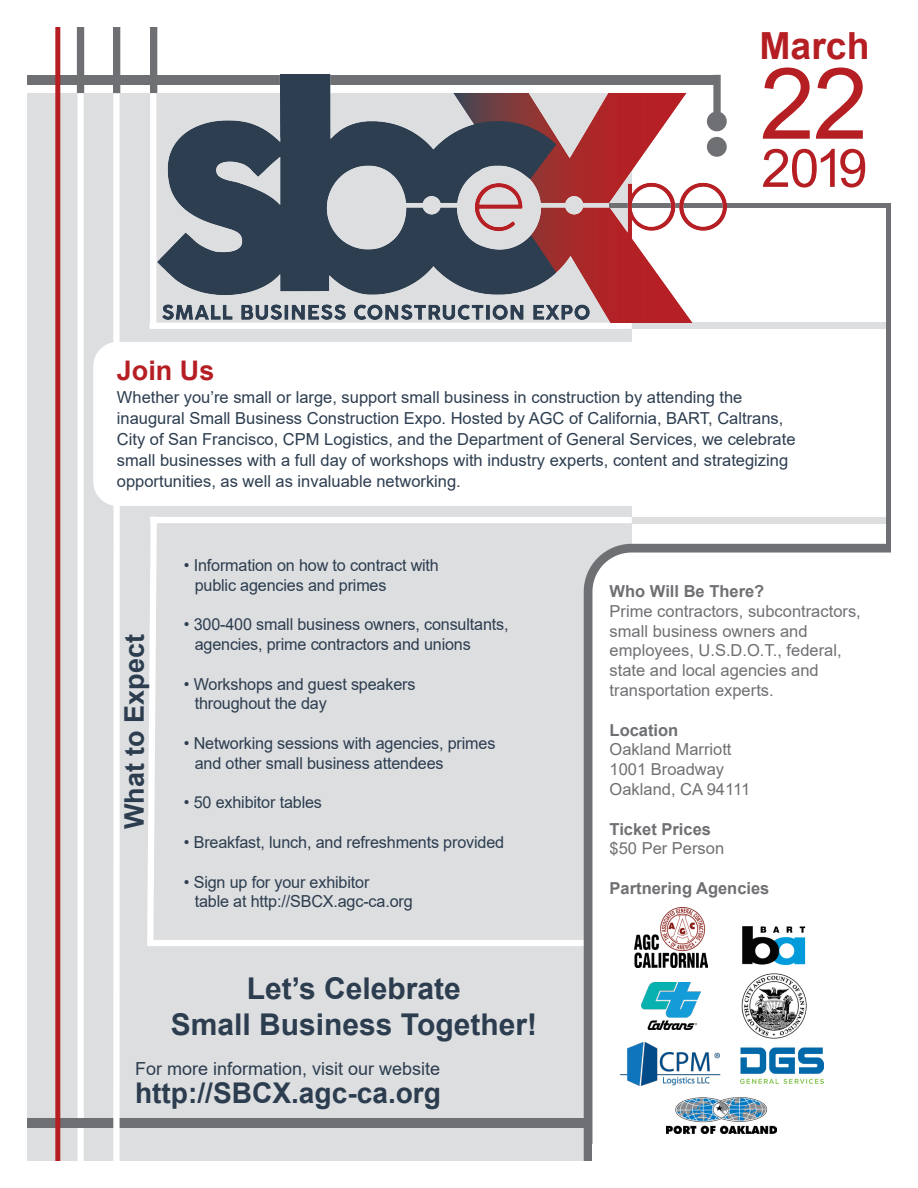
<style>
.page{position:relative;width:918px;height:1188px;background:#fff}
.page>*{position:absolute;margin:0;border:0;box-sizing:border-box;transform-origin:0 0}
.t1{font:99px "Arial";color:#b51f23}
.t2{font:52.95px "Arial";color:#b51f23}
.t3{font:700 37.35px "Arial";color:#b51f23}
.t4{font:700 30px "Arial";color:#2c3d4f}
.t5{font:700 28.5px "Arial";color:#2c3d4f}
.t6{font:700 27px "Arial";color:#2c3d4f}
.t7{font:700 27px "Arial";color:#b51f23}
.t8{font:18px "Arial";color:#2c3d4f}
.t9{font:16.5px "Arial";color:#2c3d4f}
.t10{font:16.5px "Arial";color:#6f7073}
.t11{font:700 16.5px "Arial";color:#6f7073}
</style>
<div class="page">
<div style="left:150px;top:27px;width:7px;height:66px;background:#6f7073"></div>
<div style="left:113px;top:27px;width:7px;height:66px;background:#6f7073"></div>
<div style="left:77px;top:27px;width:7px;height:66px;background:#6f7073"></div>
<div style="left:27px;top:93px;width:605px;height:1068px;background:#dddee0"></div>
<div style="left:113px;top:94px;width:7px;height:254px;background:#fff"></div>
<div style="left:150px;top:93px;width:6px;height:230px;background:#fff"></div>
<div style="left:77px;top:93px;width:7px;height:1068px;background:#fff"></div>
<div style="left:609px;top:203px;width:282px;height:5px;background:#6f7073"></div>
<div style="left:27px;top:75px;width:690px;height:9px;background:#6f7073"></div>
<div style="left:27px;top:1118px;width:558px;height:9px;background:#6f7073"></div>
<svg style="left:110px;top:509px;width:50px;height:652px"></svg>
<div style="left:93px;top:339px;width:539px;height:170px;background:#fff"></div>
<div style="left:147px;top:940px;width:437px;height:6px;background:#fff"></div>
<svg style="left:579px;top:539px;width:312px;height:622px"></svg>
<div style="left:632px;top:517px;width:259px;height:6px;background:#dddee0"></div>
<div style="left:632px;top:323px;width:259px;height:6px;background:#dddee0"></div>
<div style="left:55px;top:27px;width:5px;height:1134px;background:#b51f23"></div>
<div style="left:150px;top:323px;width:482px;height:6px;background:#fff"></div>
<div style="left:150px;top:517px;width:482px;height:6px;background:#fff"></div>
<hr style="left:887px;top:203px;width:4px;height:347px;background:#6f7073">
<div style="left:592px;top:1145px;width:326px;height:43px;background:#fff"></div>
<img style="left:666px;top:1098px;width:110px;height:36px">
<img style="left:157px;top:75px;width:570px;height:248px">
<img style="left:740px;top:1048px;width:83px;height:35px">
<img style="left:740px;top:913px;width:67px;height:54px">
<img style="left:641px;top:982px;width:59px;height:47px">
<img style="left:619px;top:1036px;width:103px;height:56px">
<img style="left:634px;top:907px;width:73px;height:61px">
<img style="left:740px;top:972px;width:68px;height:67px">
<p class="t3" style="left:759px;top:19px;width:112px">March</p>
<p class="t1" style="left:760px;top:36px;width:110px">22</p>
<p class="t2" style="left:761px;top:132px;width:108px">2019</p>
<p class="t7" style="left:117px;top:352px;width:99px">Join Us</p>
<p class="t9" style="left:117px;top:386px;width:627px">Whether you’re small or large, support small business in construction by attending the</p>
<p class="t9" style="left:117px;top:407px;width:668px">inaugural Small Business Construction Expo. Hosted by AGC of California, BART, Caltrans,</p>
<p class="t9" style="left:117px;top:428px;width:680px">City of San Francisco, CPM Logistics, and the Department of General Services, we celebrate</p>
<p class="t9" style="left:117px;top:449px;width:673px">small businesses with a full day of workshops with industry experts, content and strategizing</p>
<p class="t9" style="left:117px;top:470px;width:345px">opportunities, as well as invaluable networking.</p>
<p class="t6" style="left:115px;top:829px;width:197px;rotate:-90deg">What to Expect</p>
<p class="t9" style="left:184px;top:554px;width:257px">• Information on how to contract with</p>
<p class="t9" style="left:195px;top:573px;width:193px">public agencies and primes</p>
<p class="t9" style="left:184px;top:613px;width:326px">• 300-400 small business owners, consultants,</p>
<p class="t9" style="left:195px;top:633px;width:278px">agencies, prime contractors and unions</p>
<p class="t9" style="left:184px;top:672px;width:233px">• Workshops and guest speakers</p>
<p class="t9" style="left:195px;top:692px;width:134px">throughout the day</p>
<p class="t9" style="left:184px;top:732px;width:313px">• Networking sessions with agencies, primes</p>
<p class="t9" style="left:195px;top:752px;width:251px">and other small business attendees</p>
<p class="t9" style="left:184px;top:791px;width:140px">• 50 exhibitor tables</p>
<p class="t9" style="left:184px;top:831px;width:322px">• Breakfast, lunch, and refreshments provided</p>
<p class="t9" style="left:184px;top:870px;width:187px">• Sign up for your exhibitor</p>
<p class="t9" style="left:195px;top:890px;width:220px">table at http://SBCX.agc-ca.org</p>
<p class="t4" style="left:247px;top:967px;width:215px">Let’s Celebrate</p>
<p class="t4" style="left:171px;top:1003px;width:368px">Small Business Together!</p>
<p class="t8" style="left:135px;top:1056px;width:307px">For more information, visit our website</p>
<p class="t5" style="left:135px;top:1073px;width:307px">http://SBCX.agc-ca.org</p>
<p class="t11" style="left:610px;top:579px;width:156px">Who Will Be There?</p>
<p class="t10" style="left:610px;top:600px;width:253px">Prime contractors, subcontractors,</p>
<p class="t10" style="left:610px;top:619px;width:200px">small business owners and</p>
<p class="t10" style="left:610px;top:639px;width:234px">employees, U.S.D.O.T., federal,</p>
<p class="t10" style="left:610px;top:659px;width:211px">state and local agencies and</p>
<p class="t10" style="left:610px;top:679px;width:166px">transportation experts.</p>
<p class="t11" style="left:610px;top:718px;width:70px">Location</p>
<p class="t10" style="left:610px;top:738px;width:123px">Oakland Marriott</p>
<p class="t10" style="left:610px;top:758px;width:116px">1001 Broadway</p>
<p class="t10" style="left:610px;top:778px;width:142px">Oakland, CA 94111</p>
<p class="t11" style="left:610px;top:817px;width:103px">Ticket Prices</p>
<p class="t10" style="left:610px;top:837px;width:116px">$50 Per Person</p>
<p class="t11" style="left:610px;top:876px;width:161px">Partnering Agencies</p>
</div>
